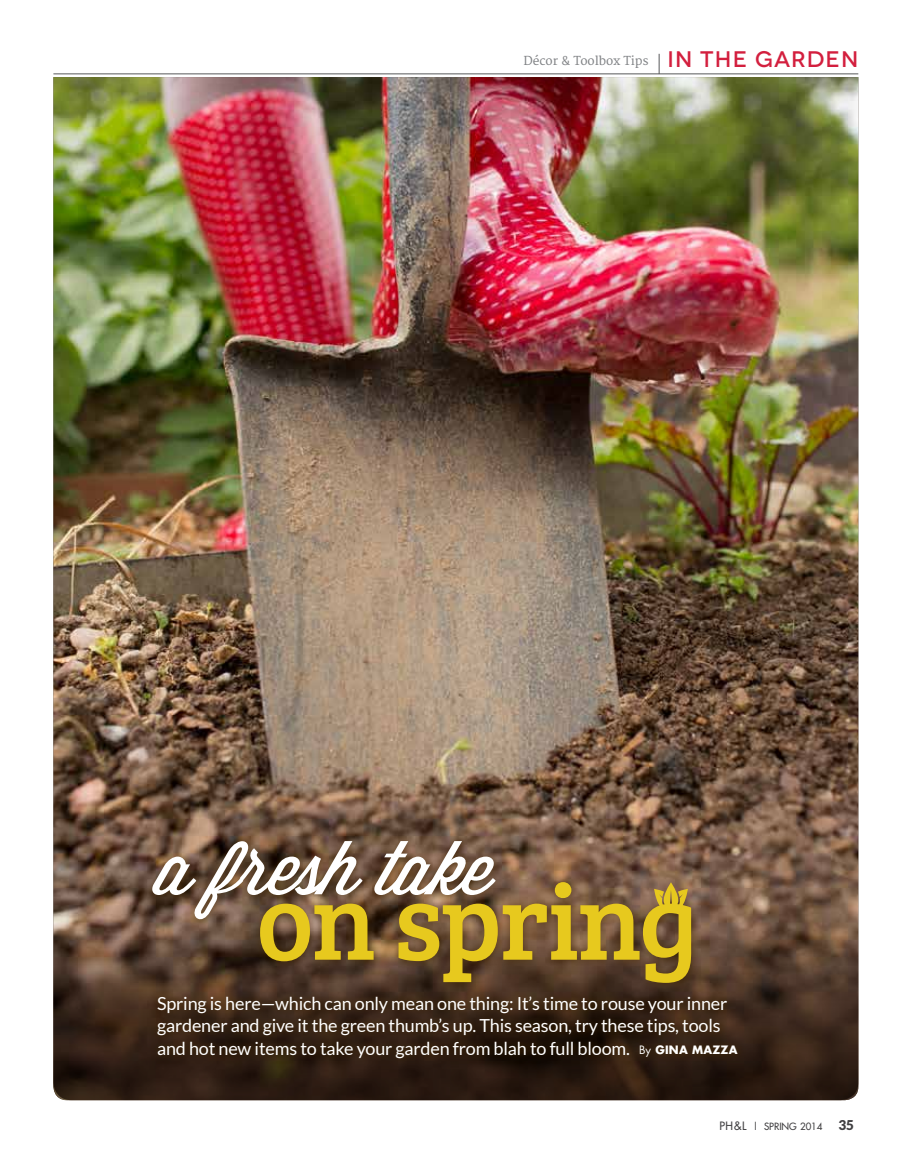
<style>
.page{position:relative;width:905px;height:1175px;background:#fff}
.page>*{position:absolute;margin:0;border:0;box-sizing:border-box;transform-origin:0 0}
.t1{font:108.15px "Bree Serif";letter-spacing:-.02em;color:#e7c91e}
.t2{font:73.95px "Wisdom Script";letter-spacing:-.01em;color:#fff}
.t3{font:18px/22.5px "Lato";letter-spacing:-.01em;color:#fff}
.t4{font:12px "Merriweather";color:#808285}
.t5{font:700 11.25px "Futura";letter-spacing:.02em;color:#fff}
.t6{font:9.75px "Futura";color:#414042}
.s1{font-family:"Novecentowide";font-weight:500;font-size:22.5px;color:#d31f3e}
.s2{font-weight:400}
.s3{font-size:11.25px}
.s4{font-family:"Lato";font-weight:900;font-size:13.5px}
</style>
<div class="page">
<img style="left:53px;top:77px;width:805px;height:858px">
<svg style="left:53px;top:935px;width:805px;height:165px"></svg>
<svg style="left:659px;top:54px;width:1px;height:20px"></svg>
<hr style="left:53px;top:74px;width:805px;height:1px;background:#58595b">
<div style="left:146px;top:833px;width:358px;height:95px;background:#462a00;opacity:.66"></div>
<div style="left:253px;top:875px;width:447px;height:116px;background:#462a00;opacity:.66"></div>
<div style="left:632px;top:1038px;width:113px;height:27px;background:#322012"></div>
<svg style="left:151px;top:990px;width:583px;height:76px;fill:#352112"></svg>
<svg style="left:654px;top:882px;width:33px;height:28px"></svg>
<p class="t4" style="left:523px;top:54px;width:336px">Décor &amp; Toolbox Tips <span class="s1">IN THE GARDEN</span></p>
<h2 class="t2" style="left:157px;top:811px;width:337px">a fresh take</h2>
<h1 class="t1" style="left:256px;top:843px;width:443px">on spring</h1>
<p class="t3" style="left:157px;top:991px;width:571px">Spring is here—which can only mean one thing: It’s time to rouse your inner gardener and give it the green thumb’s up. This season, try these tips, tools and hot new items to take your garden from blah to full bloom.</p>
<p class="t5" style="left:639px;top:1042px;width:100px"><span class="s2">By</span> GINA MAZZA</p>
<p class="t6" style="left:719px;top:1119px;width:136px"><span class="s3">PH&amp;L</span> ❘ SPRING 2014 <span class="s4">35</span></p>
</div>
